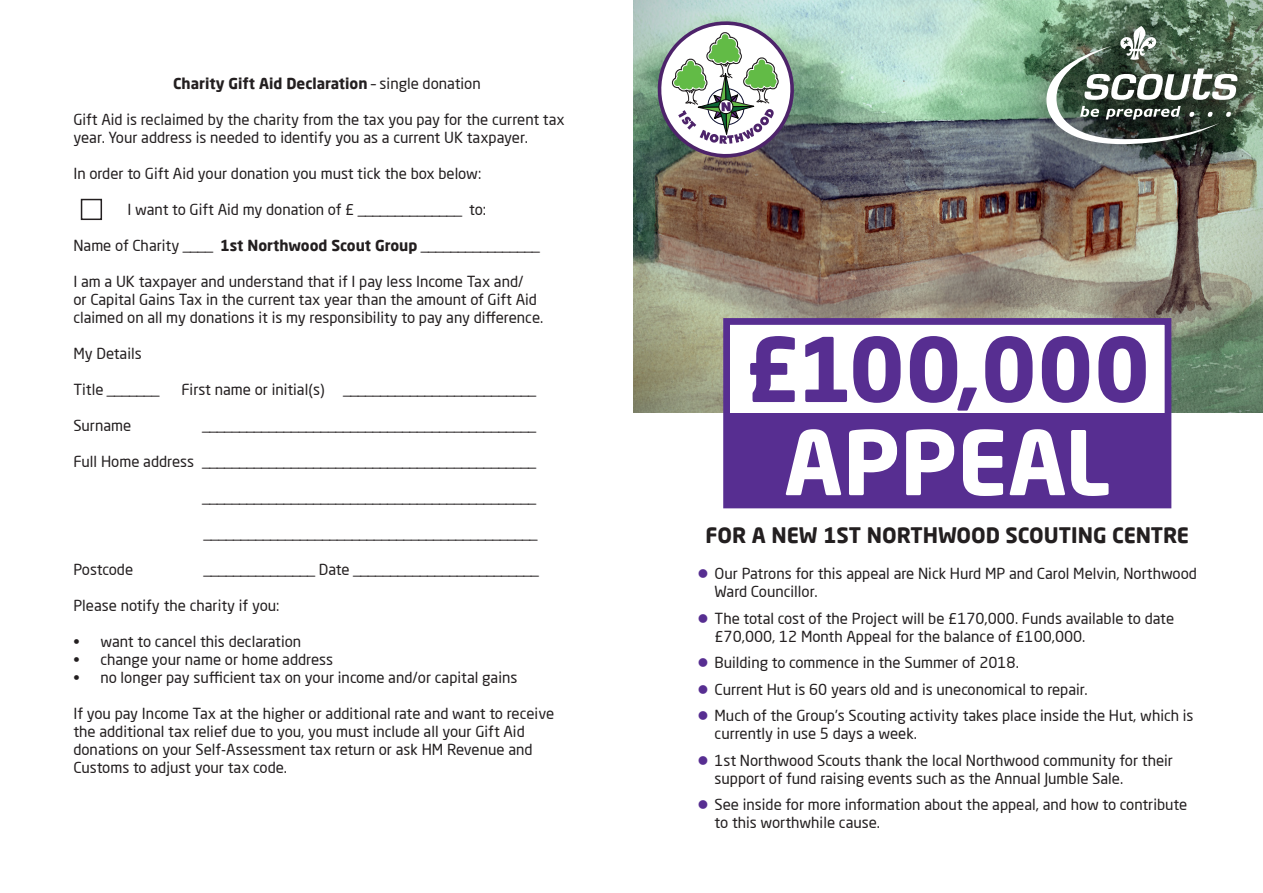
<style>
.page{position:relative;width:1263px;height:893px;background:#fff}
.page>*{position:absolute;margin:0;border:0;box-sizing:border-box;transform-origin:0 0}
.t1{font:700 87.75px/93.2px "Neo Sans Pro";color:#572e91;text-align:center}
.t2{font:700 21px "Neo Sans Pro";color:#231f20}
.t3{font:15px/18px "Neo Sans Pro";color:#231f20}
.t4{font:700 15px "Neo Sans Pro";color:#231f20}
.s1{font-weight:400}
.s2{font-weight:700}
.s3{color:#fff}
.s4{color:#572e91}
</style>
<div class="page">
<img style="left:634px;top:0;width:629px;height:412px">
<svg style="left:658px;top:21px;width:136px;height:137px"></svg>
<div style="left:1016px;top:0;width:247px;height:176px;background:#231f20;opacity:.55"></div>
<svg style="left:1046px;top:26px;width:193px;height:118px"></svg>
<div style="left:723px;top:318px;width:448px;height:190px;background:#fff;border:7px solid #572e91"></div>
<div style="left:727px;top:413px;width:441px;height:92px;background:#572e91"></div>
<div style="left:81px;top:199px;width:21px;height:21px;border:2px solid #231f20"></div>
<p class="t4" style="left:173px;top:74px;width:309px">Charity Gift Aid Declaration <span class="s1">– single donation</span></p>
<p class="t3" style="left:73px;top:110px;width:493px">Gift Aid is reclaimed by the charity from the tax you pay for the current tax year. Your address is needed to identify you as a current UK taxpayer.</p>
<p class="t3" style="left:73px;top:164px;width:409px">In order to Gift Aid your donation you must tick the box below:</p>
<p class="t3" style="left:127px;top:200px;width:360px">I want to Gift Aid my donation of £ ______________ to:</p>
<p class="t3" style="left:73px;top:236px;width:468px">Name of Charity ____ <span class="s2">1st Northwood Scout Group</span> ________________</p>
<p class="t3" style="left:73px;top:272px;width:471px">I am a UK taxpayer and understand that if I pay less Income Tax and/<br>or Capital Gains Tax in the current tax year than the amount of Gift Aid claimed on all my donations it is my responsibility to pay any difference.</p>
<p class="t3" style="left:73px;top:344px;width:70px">My Details</p>
<p class="t3" style="left:73px;top:380px;width:87px">Title _______</p>
<p class="t3" style="left:181px;top:380px;width:145px">First name or initial(s)</p>
<p class="t3" style="left:343px;top:380px;width:194px">__________________________</p>
<p class="t3" style="left:73px;top:416px;width:60px">Surname</p>
<p class="t3" style="left:202px;top:416px;width:335px">_____________________________________________</p>
<p class="t3" style="left:73px;top:452px;width:464px">Full Home address _____________________________________________</p>
<p class="t3" style="left:202px;top:488px;width:335px">_____________________________________________</p>
<p class="t3" style="left:204px;top:524px;width:335px">_____________________________________________</p>
<p class="t3" style="left:73px;top:560px;width:61px">Postcode</p>
<p class="t3" style="left:204px;top:560px;width:336px">_______________ Date _________________________</p>
<p class="t3" style="left:73px;top:596px;width:208px">Please notify the charity if you:</p>
<p class="t3" style="left:73px;top:632px;width:229px">• want to cancel this declaration</p>
<p class="t3" style="left:73px;top:650px;width:261px">• change your name or home address</p>
<p class="t3" style="left:73px;top:668px;width:445px">• no longer pay sufficient tax on your income and/or capital gains</p>
<p class="t3" style="left:73px;top:704px;width:482px">If you pay Income Tax at the higher or additional rate and want to receive the additional tax relief due to you, you must include all your Gift Aid donations on your Self-Assessment tax return or ask HM Revenue and Customs to adjust your tax code.</p>
<p class="t1" style="left:744px;top:321px;width:408px">£100,000<br><span class="s3">APPEAL</span></p>
<p class="t2" style="left:705px;top:522px;width:485px">FOR A NEW 1ST NORTHWOOD SCOUTING CENTRE</p>
<p class="t3" style="left:714px;top:565px;width:484px;text-indent:-17px"><span class="s4">●</span> Our Patrons for this appeal are Nick Hurd MP and Carol Melvin, Northwood<br>Ward Councillor.</p>
<p class="t3" style="left:714px;top:609px;width:461px;text-indent:-17px"><span class="s4">●</span> The total cost of the Project will be £170,000. Funds available to date £70,000, 12 Month Appeal for the balance of £100,000.</p>
<p class="t3" style="left:697px;top:654px;width:323px"><span class="s4">●</span> Building to commence in the Summer of 2018.</p>
<p class="t3" style="left:697px;top:680px;width:392px"><span class="s4">●</span> Current Hut is 60 years old and is uneconomical to repair.</p>
<p class="t3" style="left:714px;top:707px;width:480px;text-indent:-17px"><span class="s4">●</span> Much of the Group’s Scouting activity takes place inside the Hut, which is currently in use 5 days a week.</p>
<p class="t3" style="left:714px;top:751px;width:460px;text-indent:-17px"><span class="s4">●</span> 1st Northwood Scouts thank the local Northwood community for their support of fund raising events such as the Annual Jumble Sale.</p>
<p class="t3" style="left:714px;top:796px;width:474px;text-indent:-17px"><span class="s4">●</span> See inside for more information about the appeal, and how to contribute to this worthwhile cause.</p>
</div>
